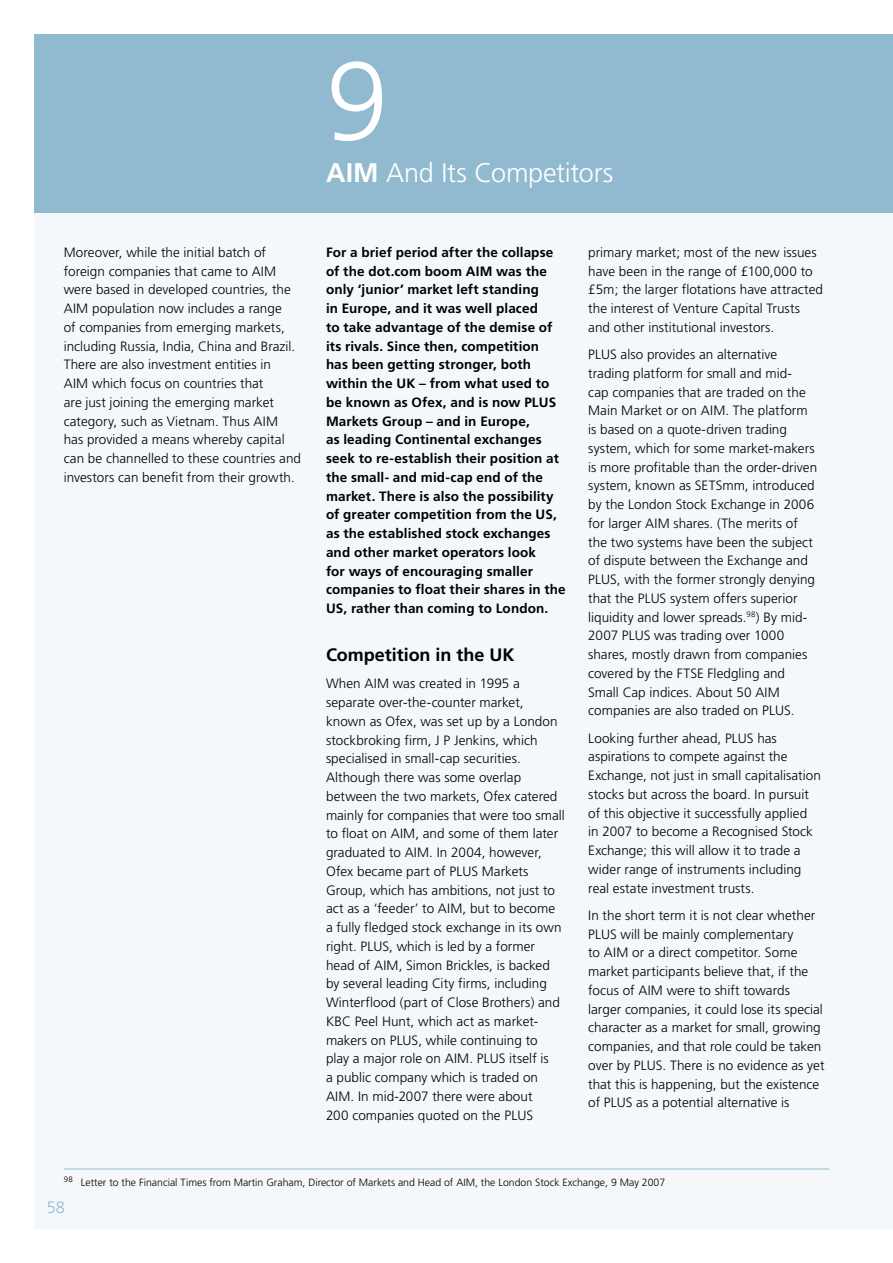
<style>
.page{position:relative;width:893px;height:1263px;background:#fff}
.page>*{position:absolute;margin:0;border:0;box-sizing:border-box;transform-origin:0 0}
.t1{font:300 111.9px "Frutiger";color:#fff}
.t2{font:300 27px "Frutiger";letter-spacing:-.01em;color:#fff}
.t3{font:700 18px "Frutiger";color:#000}
.t4{font:300 16.5px "Frutiger";color:#91bad0}
.t5{font:300 13.5px/18.8px "Frutiger";letter-spacing:.005em;color:#000}
.t6{font:700 13.5px/18.8px "Frutiger";letter-spacing:.01em;color:#000}
.t7{font:300 10.5px "Frutiger";color:#000}
.s1{font-weight:700}
</style>
<div class="page">
<div style="left:34px;top:34px;width:859px;height:1195px;background:#f4f8fa"></div>
<div style="left:34px;top:34px;width:859px;height:179px;background:#91bad0"></div>
<hr style="left:64px;top:1168px;width:765px;height:1px;background:#91bad0">
<h1 class="t1" style="left:326px;top:38px;width:64px">9</h1>
<h2 class="t2" style="left:326px;top:157px;width:289px"><span class="s1">AIM</span> And Its Competitors</h2>
<p class="t5" style="left:64px;top:243px;width:239px">Moreover, while the initial batch of foreign companies that came to AIM were based in developed countries, the AIM population now includes a range<br>of companies from emerging markets, including Russia, India, China and Brazil.<br>There are also investment entities in<br>AIM which focus on countries that<br>are just joining the emerging market category, such as Vietnam. Thus AIM<br>has provided a means whereby capital can be channelled to these countries and investors can benefit from their growth.</p>
<p class="t6" style="left:326px;top:243px;width:241px">For a brief period after the collapse of the dot.com boom AIM was the only ‘junior’ market left standing<br>in Europe, and it was well placed<br>to take advantage of the demise of its rivals. Since then, competition<br>has been getting stronger, both within the UK – from what used to be known as Ofex, and is now PLUS Markets Group – and in Europe,<br>as leading Continental exchanges seek to re-establish their position at the small- and mid-cap end of the market. There is also the possibility of greater competition from the US, as the established stock exchanges and other market operators look<br>for ways of encouraging smaller companies to float their shares in the US, rather than coming to London.</p>
<h3 class="t3" style="left:326px;top:644px;width:190px">Competition in the UK</h3>
<p class="t5" style="left:326px;top:674px;width:240px">When AIM was created in 1995 a separate over-the-counter market, known as Ofex, was set up by a London stockbroking firm, J P Jenkins, which specialised in small-cap securities.<br>Although there was some overlap between the two markets, Ofex catered mainly for companies that were too small to float on AIM, and some of them later graduated to AIM. In 2004, however, Ofex became part of PLUS Markets Group, which has ambitions, not just to act as a ‘feeder’ to AIM, but to become a fully fledged stock exchange in its own right. PLUS, which is led by a former head of AIM, Simon Brickles, is backed by several leading City firms, including Winterflood (part of Close Brothers) and KBC Peel Hunt, which act as market&shy;makers on PLUS, while continuing to<br>play a major role on AIM. PLUS itself is<br>a public company which is traded on AIM. In mid-2007 there were about<br>200 companies quoted on the PLUS</p>
<p class="t5" style="left:588px;top:243px;width:236px">primary market; most of the new issues have been in the range of £100,000 to £5m; the larger flotations have attracted the interest of Venture Capital Trusts and other institutional investors.</p>
<p class="t5" style="left:588px;top:345px;width:230px">PLUS also provides an alternative trading platform for small and mid-<br>cap companies that are traded on the Main Market or on AIM. The platform is based on a quote-driven trading system, which for some market-makers is more profitable than the order-driven system, known as SETSmm, introduced by the London Stock Exchange in 2006 for larger AIM shares. (The merits of the two systems have been the subject of dispute between the Exchange and PLUS, with the former strongly denying that the PLUS system offers superior liquidity and lower spreads.<sup>98</sup>) By mid-2007 PLUS was trading over 1000 shares, mostly drawn from companies covered by the FTSE Fledgling and Small Cap indices. About 50 AIM companies are also traded on PLUS.</p>
<p class="t5" style="left:588px;top:729px;width:234px">Looking further ahead, PLUS has aspirations to compete against the Exchange, not just in small capitalisation stocks but across the board. In pursuit of this objective it successfully applied in 2007 to become a Recognised Stock Exchange; this will allow it to trade a wider range of instruments including real estate investment trusts.</p>
<p class="t5" style="left:588px;top:906px;width:238px">In the short term it is not clear whether PLUS will be mainly complementary<br>to AIM or a direct competitor. Some market participants believe that, if the focus of AIM were to shift towards larger companies, it could lose its special character as a market for small, growing companies, and that role could be taken over by PLUS. There is no evidence as yet that this is happening, but the existence of PLUS as a potential alternative is</p>
<p class="t7" style="left:64px;top:1177px;width:603px"><sup>98</sup> Letter to the Financial Times from Martin Graham, Director of Markets and Head of AIM, the London Stock Exchange, 9 May 2007</p>
<p class="t4" style="left:47px;top:1197px;width:20px">58</p>
</div>
